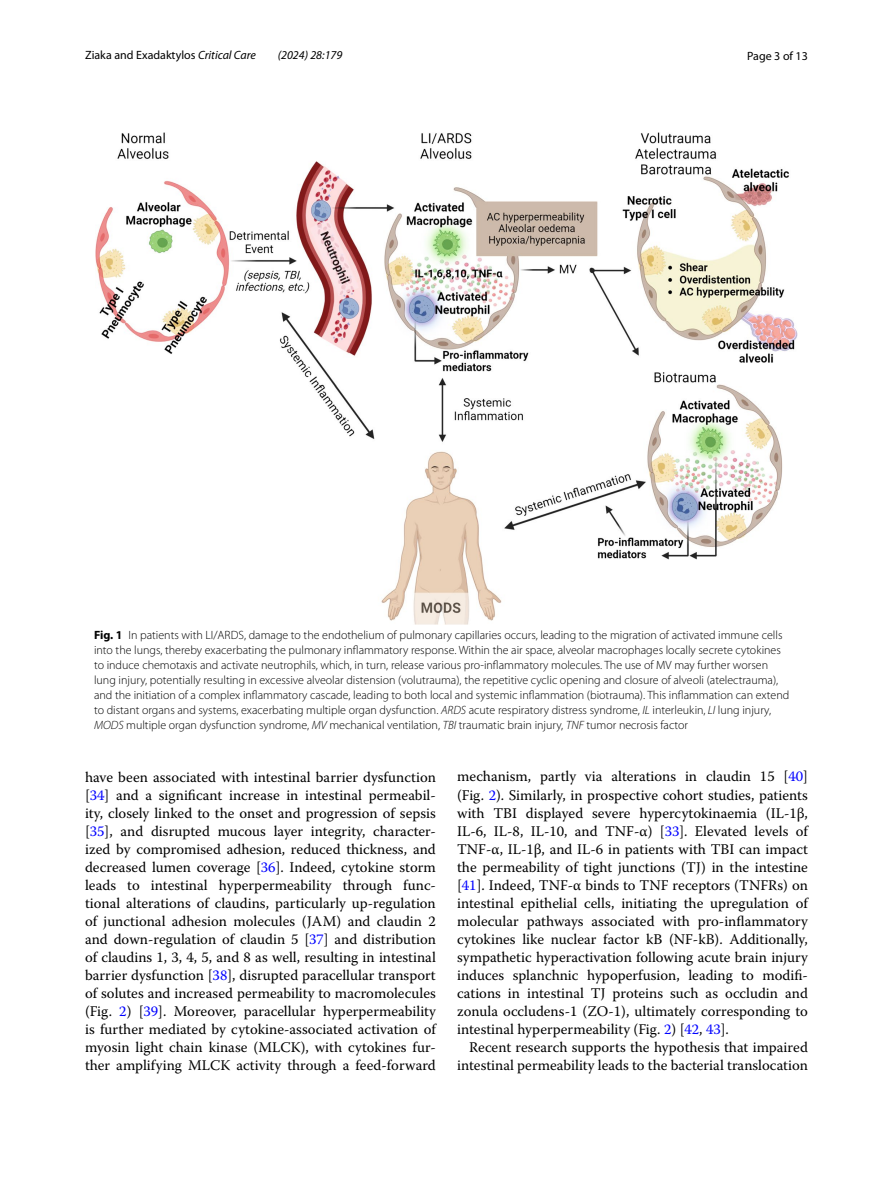
<style>
.page{position:relative;width:893px;height:1187px;background:#fff}
.page>*{position:absolute;margin:0;border:0;box-sizing:border-box;transform-origin:0 0}
.t1{font:14.7px/18px "Warnock Pro";color:#000;text-align:justify}
.t2{font:300 12px/15px "Myriad Pro";color:#000}
.t3{font:12px "Myriad Pro";color:#000}
.t4{font:italic 12px "Myriad Pro";color:#000}
.s1{font-style:italic}
.s2{font-weight:700}
.s3{color:#00f}
</style>
<div class="page">
<img style="left:96px;top:133px;width:701px;height:491px">
<p class="t3" style="left:85px;top:48px;width:172px">Ziaka and Exadaktylos <span class="s1">Critical Care</span></p>
<p class="t4" style="left:278px;top:48px;width:66px">(2024) 28:179</p>
<p class="t3" style="left:747px;top:48px;width:62px">Page 3 of 13</p>
<p class="t2" style="left:94px;top:628px;width:697px"><span class="s2">Fig. 1</span> In patients with LI/ARDS, damage to the endothelium of pulmonary capillaries occurs, leading to the migration of activated immune cells into the lungs, thereby exacerbating the pulmonary inflammatory response. Within the air space, alveolar macrophages locally secrete cytokines to induce chemotaxis and activate neutrophils, which, in turn, release various pro-inflammatory molecules. The use of MV may further worsen lung injury, potentially resulting in excessive alveolar distension (volutrauma), the repetitive cyclic opening and closure of alveoli (atelectrauma), and the initiation of a complex inflammatory cascade, leading to both local and systemic inflammation (biotrauma). This inflammation can extend to distant organs and systems, exacerbating multiple organ dysfunction. <span class="s1">ARDS</span> acute respiratory distress syndrome, <span class="s1">IL</span> interleukin, <span class="s1">LI</span> lung injury, <span class="s1">MODS</span> multiple organ dysfunction syndrome, <span class="s1">MV</span> mechanical ventilation, <span class="s1">TBI</span> traumatic brain injury, <span class="s1">TNF</span> tumor necrosis factor</p>
<p class="t1" style="left:85px;top:767px;width:352px">have been associated with intestinal barrier dysfunction [<span class="s3">34</span>] and a significant increase in intestinal permeabil&shy;ity, closely linked to the onset and progression of sepsis [<span class="s3">35</span>], and disrupted mucous layer integrity, character&shy;ized by compromised adhesion, reduced thickness, and decreased lumen coverage [<span class="s3">36</span>]. Indeed, cytokine storm leads to intestinal hyperpermeability through func&shy;tional alterations of claudins, particularly up-regulation of junctional adhesion molecules (JAM) and claudin 2 and down-regulation of claudin 5 [<span class="s3">37</span>] and distribution of claudins 1, 3, 4, 5, and 8 as well, resulting in intestinal barrier dysfunction [<span class="s3">38</span>], disrupted paracellular transport of solutes and increased permeability to macromolecules (Fig. <span class="s3">2</span>) [<span class="s3">39</span>]. Moreover, paracellular hyperpermeability is further mediated by cytokine-associated activation of myosin light chain kinase (MLCK), with cytokines fur&shy;ther amplifying MLCK activity through a feed-forward</p>
<p class="t1" style="left:457px;top:767px;width:352px">mechanism, partly via alterations in claudin 15 [<span class="s3">40</span>] (Fig. <span class="s3">2</span>). Similarly, in prospective cohort studies, patients with TBI displayed severe hypercytokinaemia (IL-1β, IL-6, IL-8, IL-10, and TNF-α) [<span class="s3">33</span>]. Elevated levels of TNF-α, IL-1β, and IL-6 in patients with TBI can impact the permeability of tight junctions (TJ) in the intestine [<span class="s3">41</span>]. Indeed, TNF-α binds to TNF receptors (TNFRs) on intestinal epithelial cells, initiating the upregulation of molecular pathways associated with pro-inflammatory cytokines like nuclear factor kB (NF-kB). Additionally, sympathetic hyperactivation following acute brain injury induces splanchnic hypoperfusion, leading to modifi&shy;cations in intestinal TJ proteins such as occludin and zonula occludens-1 (ZO-1), ultimately corresponding to intestinal hyperpermeability (Fig. <span class="s3">2</span>) [<span class="s3">42</span>, <span class="s3">43</span>].</p>
<p class="t1" style="left:457px;top:1037px;width:352px;text-align:right">Recent research supports the hypothesis that impaired intestinal permeability leads to the bacterial translocation</p>
</div>
